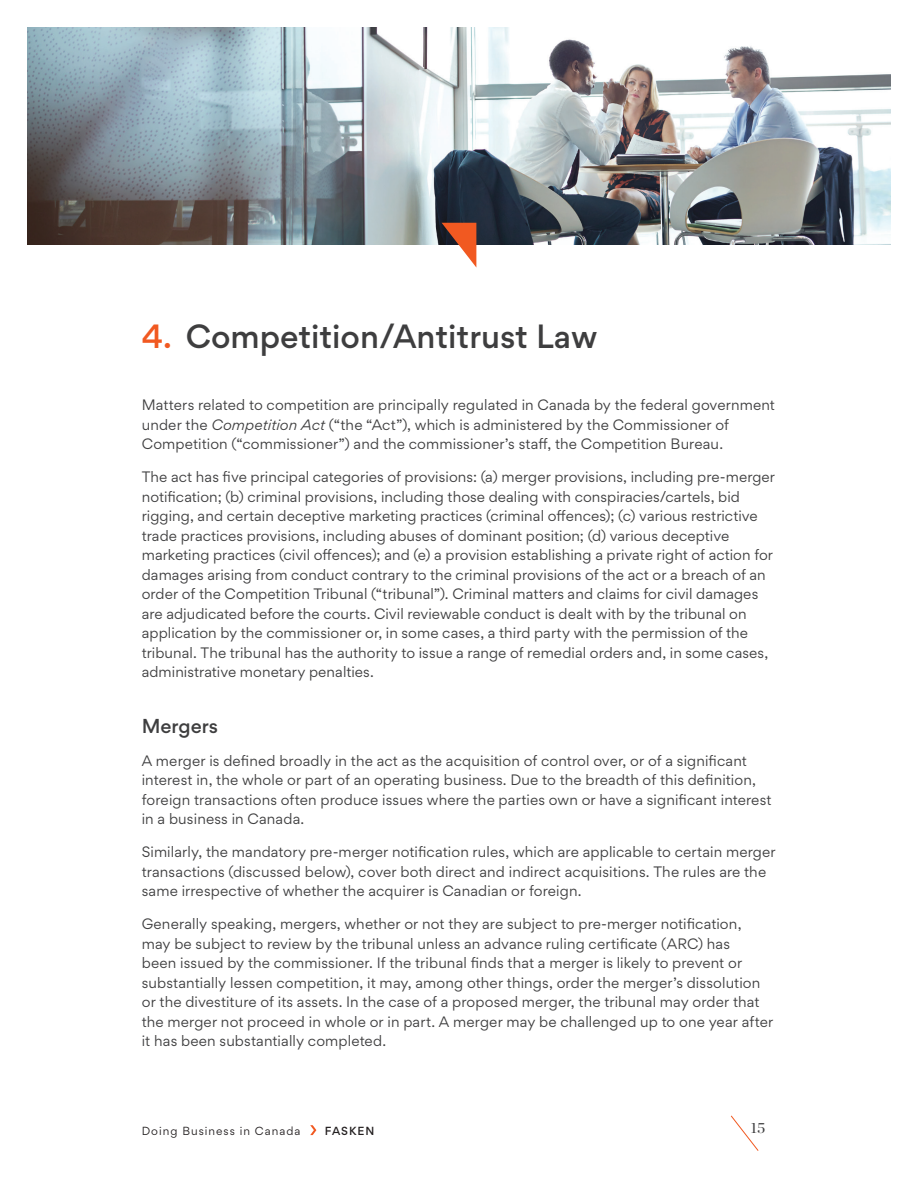
<style>
.page{position:relative;width:918px;height:1188px;background:#fff}
.page>*{position:absolute;margin:0;border:0;box-sizing:border-box;transform-origin:0 0}
.t1{font:500 30px "Gordita";color:#3e3e3f}
.t2{font:500 18px "Gordita";color:#3e3e3f}
.t3{font:15px "Chronicle Display";color:#3e3e3f}
.t4{font:13.5px/19.5px "Gordita";letter-spacing:.01em;color:#3e3e3f}
.t5{font:10.5px "Gordita";letter-spacing:.095em;color:#231f20}
.t6{font:500 10.5px "Gordita";letter-spacing:.095em;color:#231f20}
.s1{color:#f15921}
.s2{font-style:italic}
</style>
<div class="page">
<svg style="left:730px;top:1115px;width:29px;height:36px"></svg>
<svg style="left:310px;top:1125px;width:6px;height:10px"></svg>
<img style="left:28px;top:28px;width:862px;height:216px">
<svg style="left:442px;top:223px;width:34px;height:44px"></svg>
<h1 class="t1" style="left:142px;top:315px;width:457px"><span class="s1">4.</span> Competition/Antitrust Law</h1>
<p class="t4" style="left:142px;top:395px;width:635px">Matters related to competition are principally regulated in Canada by the federal government under the <span class="s2">Competition Act</span> (“the “Act”), which is administered by the Commissioner of<br>Competition (“commissioner”) and the commissioner’s staff, the Competition Bureau.</p>
<p class="t4" style="left:142px;top:467px;width:635px">The act has five principal categories of provisions: (a) merger provisions, including pre-merger notification; (b) criminal provisions, including those dealing with conspiracies/cartels, bid rigging, and certain deceptive marketing practices (criminal offences); (c) various restrictive trade practices provisions, including abuses of dominant position; (d) various deceptive marketing practices (civil offences); and (e) a provision establishing a private right of action for damages arising from conduct contrary to the criminal provisions of the act or a breach of an order of the Competition Tribunal (“tribunal”). Criminal matters and claims for civil damages are adjudicated before the courts. Civil reviewable conduct is dealt with by the tribunal on application by the commissioner or, in some cases, a third party with the permission of the tribunal. The tribunal has the authority to issue a range of remedial orders and, in some cases, administrative monetary penalties.</p>
<h2 class="t2" style="left:142px;top:712px;width:78px">Mergers</h2>
<p class="t4" style="left:142px;top:750px;width:631px">A merger is defined broadly in the act as the acquisition of control over, or of a significant interest in, the whole or part of an operating business. Due to the breadth of this definition, foreign transactions often produce issues where the parties own or have a significant interest in a business in Canada.</p>
<p class="t4" style="left:142px;top:842px;width:635px">Similarly, the mandatory pre-merger notification rules, which are applicable to certain merger transactions (discussed below), cover both direct and indirect acquisitions. The rules are the same irrespective of whether the acquirer is Canadian or foreign.</p>
<p class="t4" style="left:142px;top:914px;width:633px">Generally speaking, mergers, whether or not they are subject to pre-merger notification, may be subject to review by the tribunal unless an advance ruling certificate (ARC) has<br>been issued by the commissioner. If the tribunal finds that a merger is likely to prevent or substantially lessen competition, it may, among other things, order the merger’s dissolution or the divestiture of its assets. In the case of a proposed merger, the tribunal may order that the merger not proceed in whole or in part. A merger may be challenged up to one year after it has been substantially completed.</p>
<p class="t5" style="left:142px;top:1123px;width:160px">Doing Business in Canada</p>
<p class="t6" style="left:325px;top:1123px;width:51px">FASKEN</p>
<p class="t3" style="left:751px;top:1116px;width:16px">15</p>
</div>
